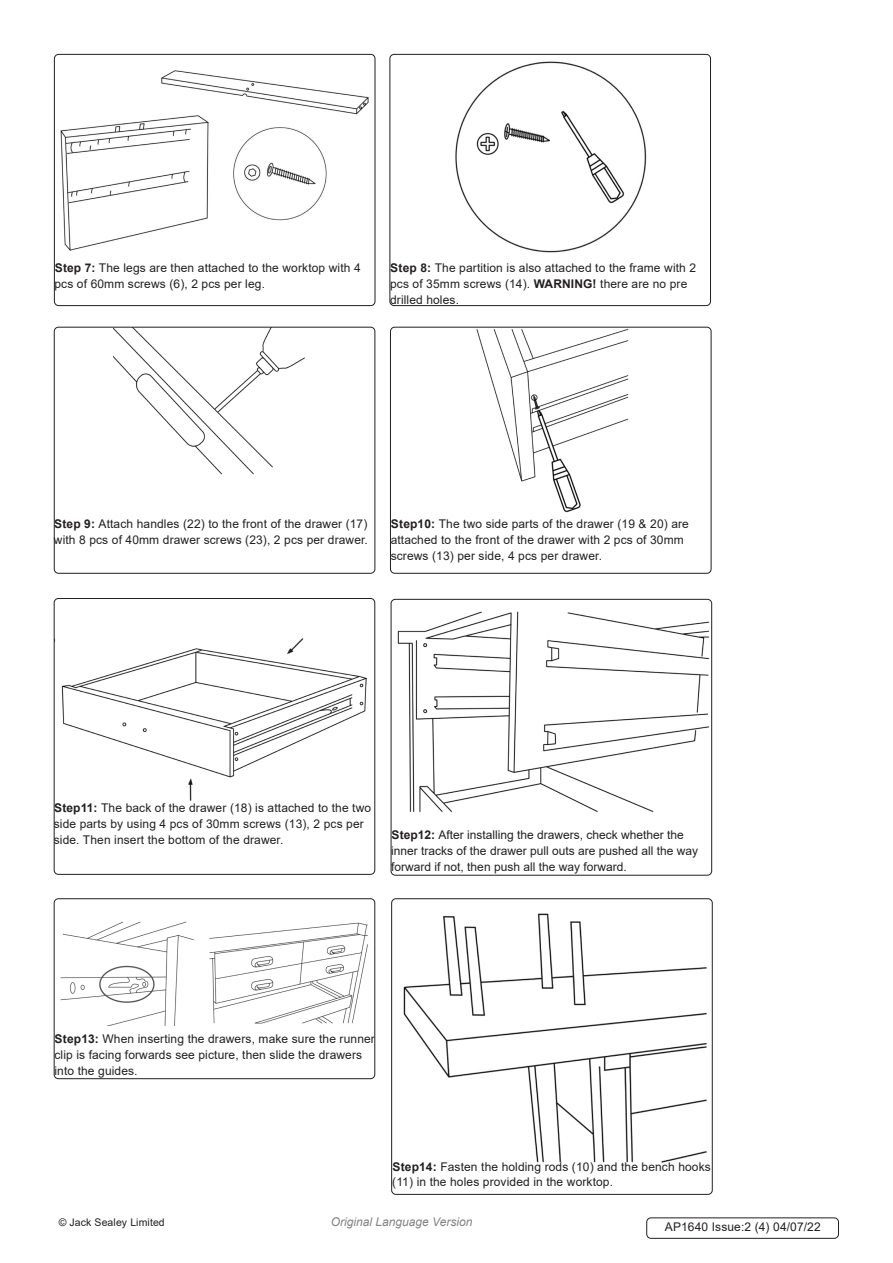
<style>
.page{position:relative;width:893px;height:1263px;background:#fff}
.page>*{position:absolute;margin:0;border:0;box-sizing:border-box;transform-origin:0 0}
.Body{font:12px/15.8px "Arial";letter-spacing:.01em;color:#231f20}
.Body__Footer{font:12px "Arial";letter-spacing:.01em;color:#231f20}
.t1{font:italic 12px "Arial";color:#808285}
.Body__Justified__7pt{font:10.5px "Arial";letter-spacing:.01em;color:#231f20}
.s1{font-weight:700}
</style>
<div class="page">
<img style="left:60px;top:70px;width:309px;height:182px">
<div style="left:54px;top:54px;width:321px;height:252px;border:1px solid #231f20;border-radius:4px"></div>
<img style="left:455px;top:61px;width:192px;height:192px">
<div style="left:389px;top:54px;width:322px;height:252px;border:1px solid #231f20;border-radius:4px"></div>
<img style="left:113px;top:329px;width:192px;height:146px">
<div style="left:54px;top:327px;width:321px;height:247px;border:1px solid #231f20;border-radius:4px"></div>
<img style="left:476px;top:329px;width:153px;height:184px">
<div style="left:390px;top:327px;width:321px;height:247px;border:1px solid #231f20;border-radius:4px"></div>
<img style="left:61px;top:638px;width:307px;height:163px">
<div style="left:54px;top:598px;width:321px;height:277px;border:1px solid #231f20;border-radius:4px"></div>
<img style="left:397px;top:611px;width:313px;height:201px">
<div style="left:391px;top:599px;width:321px;height:276px;border:1px solid #231f20;border-radius:4px"></div>
<img style="left:60px;top:921px;width:308px;height:105px">
<div style="left:54px;top:898px;width:321px;height:181px;border:1px solid #231f20;border-radius:4px"></div>
<img style="left:403px;top:913px;width:304px;height:250px">
<div style="left:391px;top:898px;width:322px;height:297px;border:1px solid #231f20;border-radius:4px"></div>
<div style="left:646px;top:1217px;width:193px;height:22px;border:1px solid #231f20;border-radius:4px"></div>
<p class="Body" style="left:54px;top:260px;width:308px"><span class="s1">Step 7:</span> The legs are then attached to the worktop with 4 pcs of 60mm screws (6), 2 pcs per leg.</p>
<p class="Body" style="left:390px;top:260px;width:308px"><span class="s1">Step 8:</span> The partition is also attached to the frame with 2 pcs of 35mm screws (14). <span class="s1">WARNING!</span> there are no pre drilled holes.</p>
<p class="Body" style="left:54px;top:516px;width:316px"><span class="s1">Step 9:</span> Attach handles (22) to the front of the drawer (17) with 8 pcs of 40mm drawer screws (23), 2 pcs per drawer.</p>
<p class="Body" style="left:391px;top:516px;width:300px"><span class="s1">Step10:</span> The two side parts of the drawer (19 &amp; 20) are attached to the front of the drawer with 2 pcs of 30mm screws (13) per side, 4 pcs per drawer.</p>
<p class="Body" style="left:54px;top:800px;width:319px"><span class="s1">Step11:</span> The back of the drawer (18) is attached to the two side parts by using 4 pcs of 30mm screws (13), 2 pcs per side. Then insert the bottom of the drawer.</p>
<p class="Body" style="left:391px;top:827px;width:308px"><span class="s1">Step12:</span> After installing the drawers, check whether the inner tracks of the drawer pull outs are pushed all the way forward if not, then push all the way forward.</p>
<p class="Body" style="left:54px;top:1031px;width:322px"><span class="s1">Step13:</span> When inserting the drawers, make sure the runner clip is facing forwards see picture, then slide the drawers into the guides.</p>
<p class="Body" style="left:392px;top:1158px;width:320px"><span class="s1">Step14:</span> Fasten the holding rods (10) and the bench hooks (11) in the holes provided in the worktop.</p>
<p class="Body__Footer" style="left:665px;top:1219px;width:158px">AP1640 Issue:2 (4) 04/07/22</p>
<p class="Body__Justified__7pt" style="left:59px;top:1215px;width:108px">© Jack Sealey Limited</p>
<p class="t1" style="left:331px;top:1214px;width:143px">Original Language Version</p>
</div>
